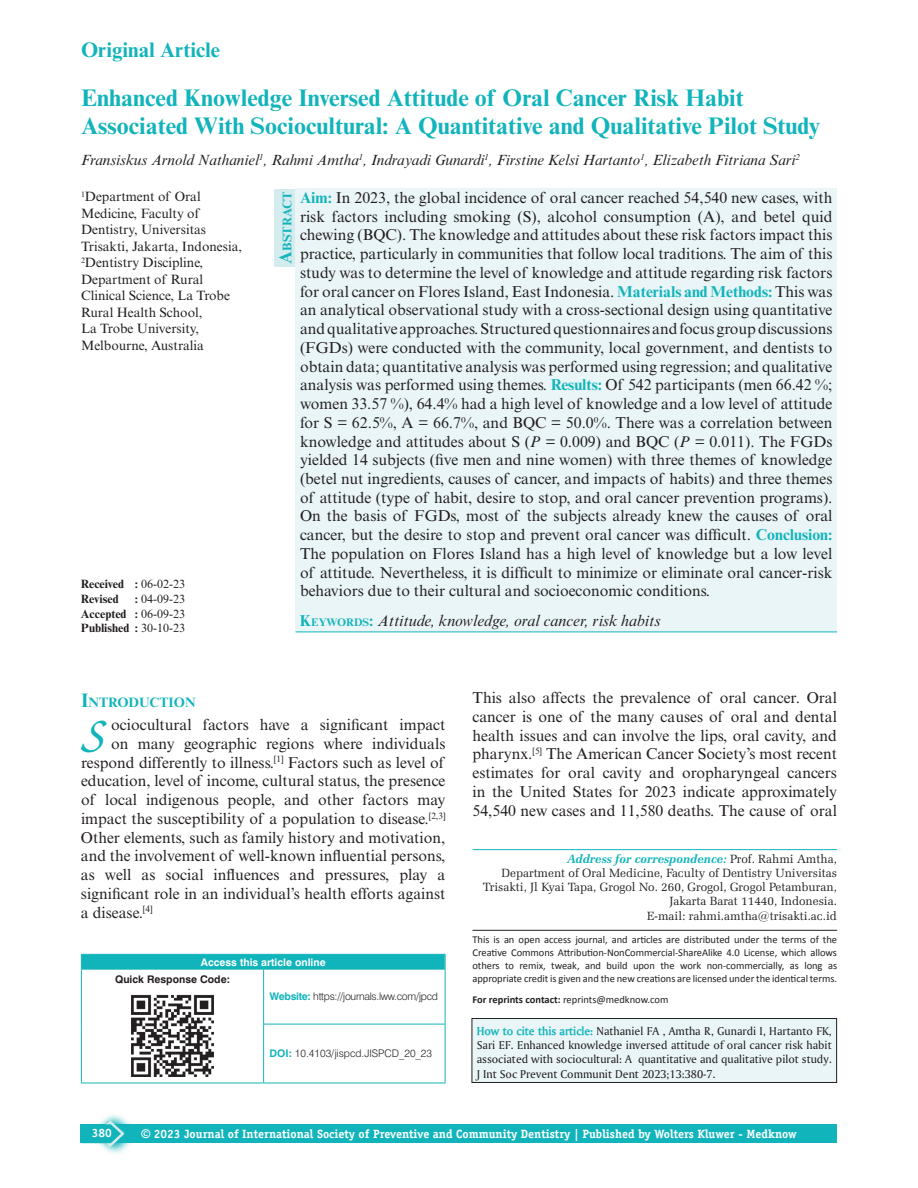
<style>
.page{position:relative;width:918px;height:1188px;background:#fff}
.page>*{position:absolute;margin:0;border:0;box-sizing:border-box;transform-origin:0 0}
.t1{font:italic 500 46.35px "Zapf Chancery IT Cby BT";color:#11b4bb}
.t2{font:700 24px/28.5px "Times New Roman MT Std";color:#11b4bb}
.t3{font:700 21px "Times New Roman MT Std";color:#11b4bb}
.t4{font:15.75px/18.8px "Times New Roman MT Std";color:#231f20;text-align:justify}
.t5{font:italic 15.75px "Times New Roman MT Std";color:#231f20}
.t6{font:italic 15px "Times New Roman MT Std";color:#231f20}
.t7{font:700 13.65px "Times New Roman MT Std";color:#11b4bb}
.t8{font:13.5px/16.5px "Times New Roman MT Std";color:#231f20}
.t9{font:700 12.6px "Times New Roman MT Std";color:#11b4bb}
.t10{font:12px/14.2px "Ameretto Normal";color:#231f20;text-align:justify}
.t11{font:12px/14.2px "Zapf Elliptical 711 BT";color:#231f20;text-align:right}
.t12{font:700 12px "Officina Serif";color:#fff}
.t13{font:12px/14.7px "Times New Roman MT Std";color:#231f20;text-align:justify}
.t14{font:700 12px/14.7px "Times New Roman MT Std";color:#231f20}
.t15{font:700 12px "Officina Serif Std";color:#fff}
.t16{font:10.5px/12.8px "Calibri";letter-spacing:-.005em;color:#231f20;text-align:justify}
.t17{font:300 10.5px "Swiss 721 BT";letter-spacing:-.025em;color:#231f20}
.t18{font:300 10.5px "Swiss 721 BT";color:#231f20}
.t19{font:700 10.5px "Swiss 721 BT";color:#fff}
.t20{font:700 10.5px "Swiss 721 BT";color:#231f20}
.s1{font-weight:400}
.s2{font-weight:700}
.s3{font-size:18px}
.s4{font-weight:700;color:#11b4bb}
.s5{font-style:italic}
.s6{font-weight:700;font-style:normal;color:#11b4bb}
.s7{font-weight:700;font-style:normal;font-size:10.95px;color:#11b4bb}
.s8{font-size:19.5px}
.s9{font-weight:700;font-style:italic;color:#11b4bb}
.s10{font-family:"Ameretto";font-weight:700;color:#11b4bb}
.s11{font-family:"Arial"}
</style>
<div class="page">
<div style="left:81px;top:1124px;width:756px;height:19px;background:#11b4bb"></div>
<svg style="left:103px;top:1114px;width:28px;height:40px"></svg>
<svg style="left:81px;top:1119px;width:44px;height:29px"></svg>
<hr style="left:473px;top:849px;width:364px;height:1px;background:#11b4bb">
<hr style="left:472px;top:930px;width:365px;height:1px;background:#231f20">
<div style="left:472px;top:1019px;width:365px;height:63px;background:#eaf5f7"></div>
<div style="left:472px;top:1018px;width:365px;height:65px;border:1px solid #231f20"></div>
<div style="left:296px;top:189px;width:541px;height:412px;background:#eaf5f7"></div>
<div style="left:296px;top:597px;width:541px;height:35px;background:#eaf5f7"></div>
<hr style="left:296px;top:632px;width:541px;height:1px;background:#11b4bb">
<div style="left:274px;top:189px;width:22px;height:78px;background:#d5ecee"></div>
<svg style="left:445px;top:955px;width:1px;height:14px"></svg>
<hr style="left:81px;top:1083px;width:183px;height:1px;background:#11b4bb">
<svg style="left:81px;top:955px;width:1px;height:14px"></svg>
<hr style="left:81px;top:954px;width:183px;height:1px;background:#11b4bb">
<hr style="left:264px;top:954px;width:182px;height:1px;background:#11b4bb">
<hr style="left:81px;top:969px;width:1px;height:55px;background:#11b4bb">
<hr style="left:81px;top:1024px;width:1px;height:59px;background:#11b4bb">
<hr style="left:81px;top:969px;width:183px;height:1px;background:#11b4bb">
<hr style="left:263px;top:969px;width:1px;height:55px;background:#11b4bb">
<hr style="left:264px;top:969px;width:182px;height:1px;background:#11b4bb">
<hr style="left:445px;top:969px;width:1px;height:55px;background:#11b4bb">
<hr style="left:263px;top:1024px;width:1px;height:59px;background:#11b4bb">
<hr style="left:263px;top:1024px;width:183px;height:1px;background:#11b4bb">
<hr style="left:445px;top:1024px;width:1px;height:59px;background:#11b4bb">
<hr style="left:264px;top:1083px;width:182px;height:1px;background:#11b4bb">
<div style="left:82px;top:954px;width:363px;height:15px;background:#11b4bb"></div>
<img style="left:131px;top:994px;width:83px;height:83px">
<h3 class="t3" style="left:81px;top:37px;width:141px">Original Article</h3>
<h2 class="t2" style="left:81px;top:83px;width:741px">Enhanced Knowledge Inversed Attitude of Oral Cancer Risk Habit<br>Associated With Sociocultural: A Quantitative and Qualitative Pilot Study</h2>
<p class="t6" style="left:81px;top:151px;width:721px">Fransiskus Arnold Nathaniel<sup>1</sup>, Rahmi Amtha<sup>1</sup>, Indrayadi Gunardi<sup>1</sup>, Firstine Kelsi Hartanto<sup>1</sup>, Elizabeth Fitriana Sari<sup>2</sup></p>
<p class="t8" style="left:81px;top:188px;width:163px"><sup>1</sup>Department of Oral<br>Medicine, Faculty of<br>Dentistry, Universitas<br>Trisakti, Jakarta, Indonesia,<br><sup>2</sup>Dentistry Discipline,<br>Department of Rural<br>Clinical Science, La Trobe<br>Rural Health School,<br>La Trobe University,<br>Melbourne, Australia</p>
<p class="t14" style="left:81px;top:577px;width:106px">Received : <span class="s1">06-02-23<br></span>Revised</p>
<p class="t13" style="left:81px;top:592px;width:106px;text-indent:54px"><span class="s2">:</span> 04-09-23<br><span class="s2">Accepted :</span> 06-09-23<br><span class="s2">Published :</span> 30-10-23</p>
<p class="t9" style="left:279px;top:264px;width:74px;rotate:-90deg"><span class="s3">A</span>BSTRACT</p>
<p class="t4" style="left:300px;top:188px;width:534px"><span class="s4">Aim:</span> In 2023, the global incidence of oral cancer reached 54,540 new cases, with risk factors including smoking (S), alcohol consumption (A), and betel quid chewing (BQC). The knowledge and attitudes about these risk factors impact this practice, particularly in communities that follow local traditions. The aim of this study was to determine the level of knowledge and attitude regarding risk factors for oral cancer on Flores Island, East Indonesia. <span class="s4">Materials and Methods:</span> This was an analytical observational study with a cross-sectional design using quantitative and qualitative approaches. Structured questionnaires and focus group discussions (FGDs) were conducted with the community, local government, and dentists to obtain data; quantitative analysis was performed using regression; and qualitative analysis was performed using themes. <span class="s4">Results:</span> Of 542 participants (men 66.42 %; women 33.57 %), 64.4% had a high level of knowledge and a low level of attitude for S = 62.5%, A = 66.7%, and BQC = 50.0%. There was a correlation between knowledge and attitudes about S (<span class="s5">P =</span> 0.009) and BQC (<span class="s5">P =</span> 0.011). The FGDs yielded 14 subjects (five men and nine women) with three themes of knowledge (betel nut ingredients, causes of cancer, and impacts of habits) and three themes of attitude (type of habit, desire to stop, and oral cancer prevention programs).<br>On the basis of FGDs, most of the subjects already knew the causes of oral cancer, but the desire to stop and prevent oral cancer was difficult. <span class="s4">Conclusion:<br></span>The population on Flores Island has a high level of knowledge but a low level of attitude. Nevertheless, it is difficult to minimize or eliminate oral cancer-risk behaviors due to their cultural and socioeconomic conditions.</p>
<p class="t5" style="left:300px;top:612px;width:362px"><span class="s6">K</span><span class="s7">EYWORDS</span><span class="s6">:</span> Attitude, knowledge, oral cancer, risk habits</p>
<p class="t7" style="left:81px;top:694px;width:116px"><span class="s8">I</span>NTRODUCTION</p>
<h1 class="t1" style="left:85px;top:710px;width:22px">S</h1>
<p class="t4" style="left:111px;top:715px;width:336px">ociocultural factors have a significant impact</p>
<p class="t4" style="left:111px;top:734px;width:336px">on many geographic regions where individuals</p>
<p class="t4" style="left:81px;top:753px;width:365px">respond differently to illness.<sup>[1]</sup> Factors such as level of</p>
<p class="t4" style="left:81px;top:772px;width:366px">education, level of income, cultural status, the presence</p>
<p class="t4" style="left:81px;top:790px;width:366px">of local indigenous people, and other factors may</p>
<p class="t4" style="left:81px;top:809px;width:366px">impact the susceptibility of a population to disease.<sup>[2,3]</sup></p>
<p class="t4" style="left:81px;top:828px;width:366px">Other elements, such as family history and motivation,</p>
<p class="t4" style="left:81px;top:847px;width:366px">and the involvement of well-known influential persons,</p>
<p class="t4" style="left:81px;top:865px;width:366px">as well as social influences and pressures, play a</p>
<p class="t4" style="left:81px;top:884px;width:366px">significant role in an individual’s health efforts against</p>
<p class="t4" style="left:81px;top:903px;width:73px">a disease.<sup>[4]</sup></p>
<p class="t19" style="left:201px;top:955px;width:126px">Access this article online</p>
<p class="t20" style="left:115px;top:972px;width:116px">Quick Response Code:</p>
<p class="t17" style="left:270px;top:990px;width:170px"><span class="s4">Website:</span> https://journals.lww.com/jpcd</p>
<p class="t18" style="left:270px;top:1047px;width:164px"><span class="s4">DOI:</span> 10.4103/jispcd.JISPCD_20_23</p>
<p class="t4" style="left:472px;top:688px;width:366px">This also affects the prevalence of oral cancer. Oral cancer is one of the many causes of oral and dental health issues and can involve the lips, oral cavity, and pharynx.<sup>[5]</sup> The American Cancer Society’s most recent estimates for oral cavity and oropharyngeal cancers in the United States for 2023 indicate approximately 54,540 new cases and 11,580 deaths. The cause of oral</p>
<p class="t11" style="left:483px;top:851px;width:356px"><span class="s9">Address for correspondence:</span> Prof. Rahmi Amtha,<br>Department of Oral Medicine, Faculty of Dentistry Universitas Trisakti, Jl Kyai Tapa, Grogol No. 260, Grogol, Grogol Petamburan, Jakarta Barat 11440, Indonesia.<br>E-mail: rahmi.amtha@trisakti.ac.id</p>
<p class="t16" style="left:472px;top:934px;width:366px">This is an open access journal, and articles are distributed under the terms of the Creative Commons Attribution-NonCommercial-ShareAlike 4.0 License, which allows others to remix, tweak, and build upon the work non-commercially, as long as appropriate credit is given and the new creations are licensed under the identical terms.</p>
<p class="t16" style="left:472px;top:993px;width:198px"><span class="s2">For reprints contact:</span> reprints@medknow.com</p>
<p class="t10" style="left:477px;top:1024px;width:356px"><span class="s10">How to cite this article:</span> Nathaniel FA , Amtha R, Gunardi I, Hartanto FK, Sari EF. Enhanced knowledge inversed attitude of oral cancer risk habit associated with sociocultural: A quantitative and qualitative pilot study.<br>J Int Soc Prevent Communit Dent 2023;13:380-7.</p>
<p class="t15" style="left:92px;top:1126px;width:22px">380</p>
<p class="t12" style="left:142px;top:1126px;width:657px"><span class="s11">©</span> 2023 Journal of International Society of Preventive and Community Dentistry | Published by Wolters Kluwer ‑ Medknow</p>
</div>
